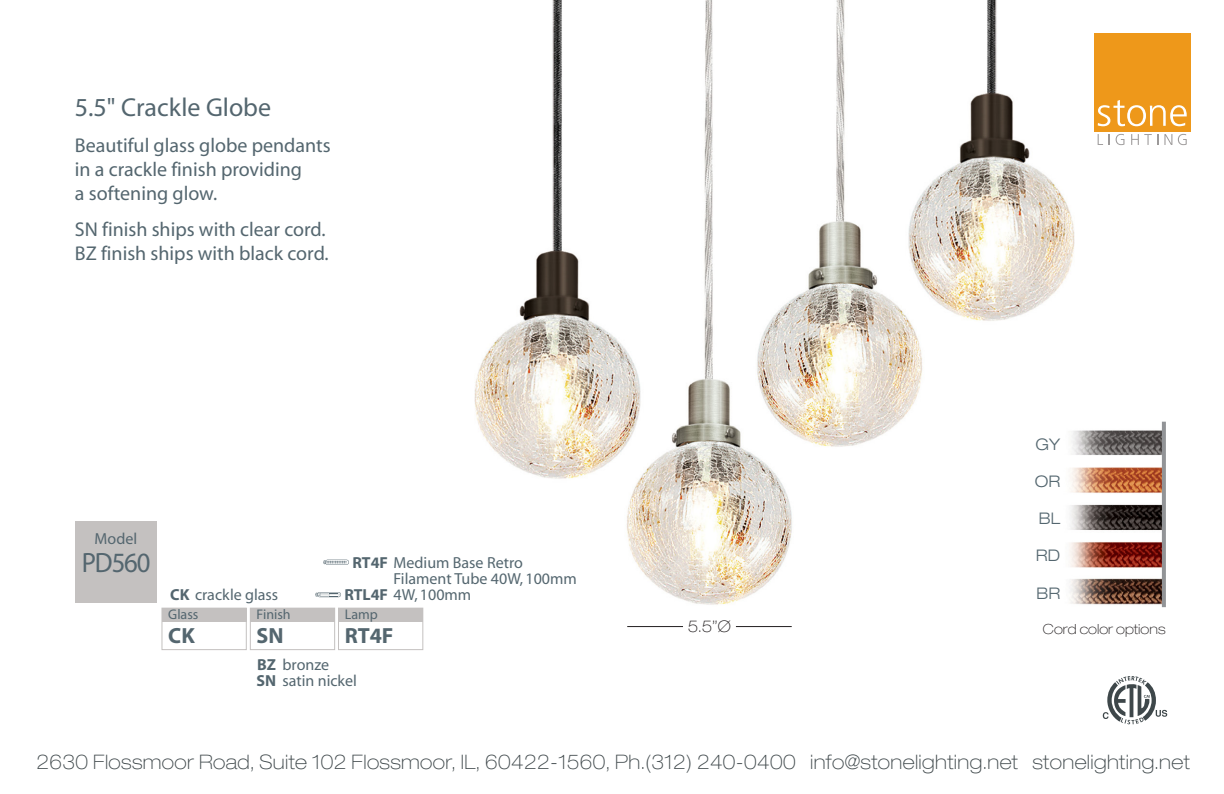
<style>
.page{position:relative;width:1224px;height:794px;background:#fff}
.page>*{position:absolute;margin:0;border:0;box-sizing:border-box;transform-origin:0 0}
.t1{font:28px "Myriad";letter-spacing:-.04em;color:#54666f;scale:.95 1}
.t2{font:26px "Myriad";color:#54666f}
.t3{font:700 22px "Myriad";color:#54666f}
.t4{font:20px/24px "Myriad";color:#54666f}
.t5{font:100 expanded 20px "Helvetica Neue LT Std";letter-spacing:.02em;color:#3e474a}
.t6{font:16px/16px "Myriad";color:#54666f}
.t7{font:300 expanded 16px "Helvetica Neue LT Std";color:#54666f}
.t8{font:100 expanded 16px "Helvetica Neue LT Std";color:#231f20}
.t9{font:100 expanded 14px "Helvetica Neue LT Std";color:#231f20}
.t10{font:14px "Myriad";color:#54666f}
.s1{font-weight:700}
</style>
<div class="page">
<img style="left:813px;top:0;width:285px;height:447px">
<img style="left:474px;top:0;width:339px;height:628px">
<svg style="left:1098px;top:134px;width:5px;height:11px"></svg>
<svg style="left:1116px;top:134px;width:8px;height:11px"></svg>
<svg style="left:1131px;top:134px;width:27px;height:11px"></svg>
<svg style="left:1164px;top:134px;width:8px;height:11px"></svg>
<svg style="left:1178px;top:134px;width:9px;height:11px"></svg>
<div style="left:1095px;top:33px;width:96px;height:98px;background:#ee981a"></div>
<svg style="left:1098px;top:100px;width:89px;height:26px"></svg>
<svg style="left:1103px;top:676px;width:64px;height:48px"></svg>
<hr style="left:627px;top:626px;width:56px;height:1px;background:#231f20">
<hr style="left:736px;top:626px;width:56px;height:1px;background:#231f20">
<div style="left:75px;top:521px;width:82px;height:82px;background:#c4c1c0"></div>
<div style="left:161px;top:607px;width:86px;height:43px;border:1px solid #c4c1c0"></div>
<div style="left:250px;top:607px;width:85px;height:43px;border:1px solid #c4c1c0"></div>
<div style="left:162px;top:608px;width:84px;height:14px;background:#c4c1c0"></div>
<div style="left:250px;top:608px;width:85px;height:14px;background:#c4c1c0"></div>
<div style="left:338px;top:607px;width:85px;height:43px;border:1px solid #c4c1c0"></div>
<div style="left:339px;top:608px;width:84px;height:14px;background:#c4c1c0"></div>
<svg style="left:323px;top:559px;width:26px;height:6px"></svg>
<svg style="left:315px;top:592px;width:26px;height:5px"></svg>
<img style="left:1045px;top:422px;width:119px;height:186px">
<hr style="left:1162px;top:422px;width:4px;height:185px;background:#929497">
<h2 class="t2" style="left:75px;top:94px;width:198px">5.5" Crackle Globe</h2>
<p class="t4" style="left:75px;top:134px;width:257px">Beautiful glass globe pendants in a crackle finish providing<br>a softening glow.</p>
<p class="t4" style="left:75px;top:218px;width:255px">SN finish ships with clear cord.<br>BZ finish ships with black cord.</p>
<p class="t6" style="left:95px;top:531px;width:44px">Model</p>
<h1 class="t1" style="left:82px;top:549px;width:74px">PD560</h1>
<p class="t6" style="left:170px;top:587px;width:109px"><span class="s1">CK</span> crackle glass</p>
<p class="t6" style="left:344px;top:547px;width:180px;line-height:32px;text-indent:8px"><span class="s1">RT4F</span> Medium Base Retro<br><span class="s1">RTL4F</span> 4W, 100mm</p>
<p class="t6" style="left:394px;top:571px;width:185px">Filament Tube 40W, 100mm</p>
<p class="t10" style="left:168px;top:607px;width:32px">Glass</p>
<p class="t10" style="left:257px;top:607px;width:36px">Finish</p>
<p class="t3" style="left:257px;top:625px;width:29px">SN</p>
<p class="t3" style="left:345px;top:625px;width:50px">RT4F</p>
<p class="t10" style="left:345px;top:607px;width:34px">Lamp</p>
<p class="t3" style="left:168px;top:625px;width:28px">CK</p>
<p class="t6" style="left:257px;top:657px;width:102px"><span class="s1">BZ</span> bronze<br><span class="s1">SN</span> satin nickel</p>
<p class="t8" style="left:688px;top:617px;width:44px">5.5”Ø</p>
<p class="t7" style="left:1036px;top:434px;width:26px">GY</p>
<p class="t7" style="left:1035px;top:472px;width:27px">OR</p>
<p class="t7" style="left:1039px;top:509px;width:23px">BL</p>
<p class="t7" style="left:1036px;top:546px;width:26px">RD</p>
<p class="t7" style="left:1037px;top:583px;width:25px">BR</p>
<p class="t9" style="left:1043px;top:621px;width:124px">Cord color options</p>
<p class="t5" style="left:37px;top:749px;width:1155px">2630 Flossmoor Road, Suite 102 Flossmoor, IL, 60422-1560, Ph.(312) 240-0400 info@stonelighting.net stonelighting.net</p>
</div>
